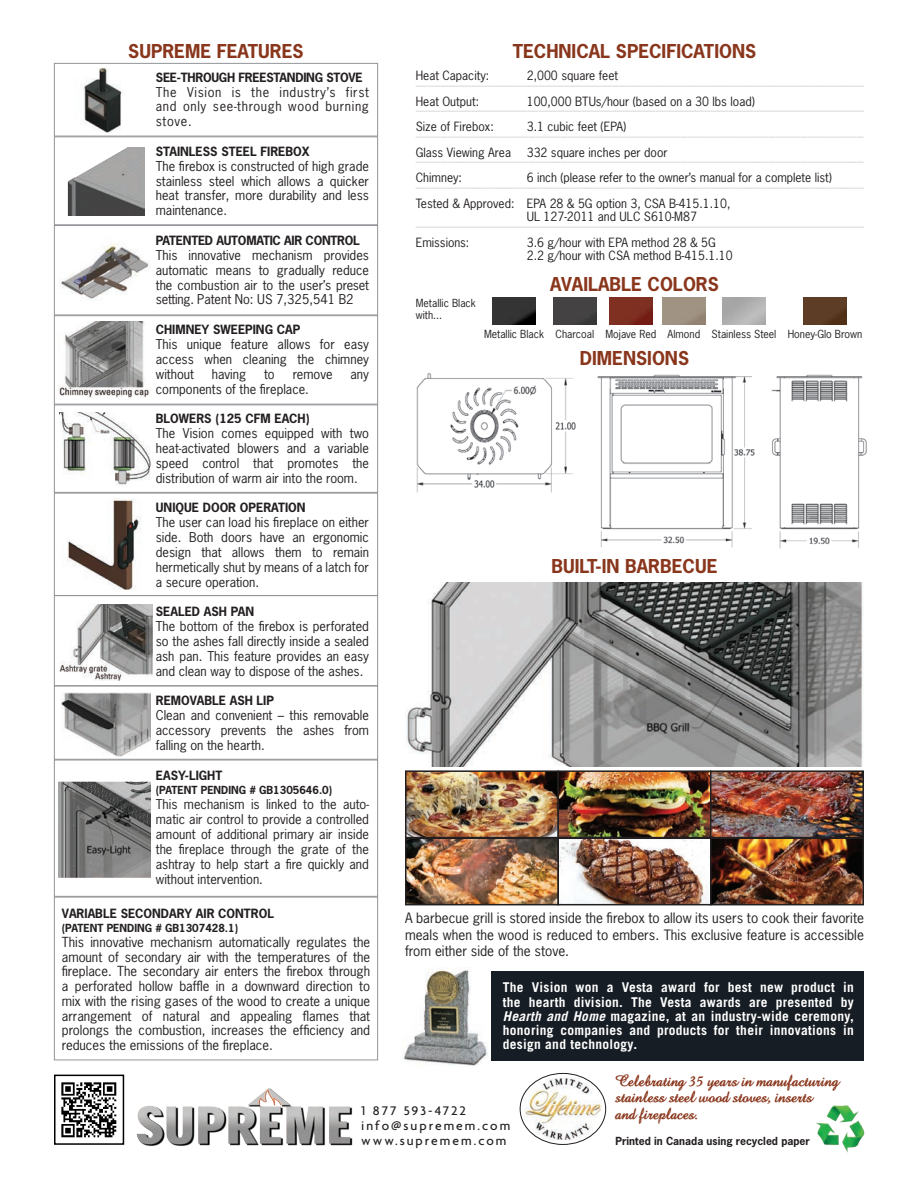
<style>
.page{position:relative;width:918px;height:1188px;background:#fff}
.page>*{position:absolute;margin:0;border:0;box-sizing:border-box;transform-origin:0 0}
.t1{font:700 18px "News Gothic";color:#89361c}
.t2{font:700 16.5px "Amaze";color:#89361c}
.t3{font:700 13.5px/14.2px "Trade Gothic";letter-spacing:.02em;color:#fff;text-align:justify}
.t4{font:13.5px/16.5px "News Gothic";color:#231f20;text-align:justify}
.t5{font:500 13.5px "Agenda";letter-spacing:.15em;color:#231f20}
.t6{font:13.05px/14.7px "News Gothic";color:#231f20;text-align:justify}
.t7{font:12.75px/14.9px "News Gothic";color:#231f20;text-align:justify}
.t8{font:12px "News Gothic";color:#d1d2d4}
.t9{font:12px "News Gothic";color:#231f20}
.t10{font:700 12px "News Gothic";color:#231f20}
.t11{font:700 12px "News Gothic";letter-spacing:-.02em;color:#231f20}
.t12{font:700 10.5px "News Gothic";color:#231f20}
.t13{font:10.5px "News Gothic";color:#231f20}
.s1{font-style:italic}
</style>
<div class="page">
<div style="left:54px;top:760px;width:324px;height:137px;border:1px solid #939598"></div>
<div style="left:54px;top:897px;width:324px;height:163px;border:1px solid #939598"></div>
<div style="left:54px;top:63px;width:324px;height:73px;border:1px solid #939598"></div>
<div style="left:54px;top:136px;width:324px;height:89px;border:1px solid #939598"></div>
<div style="left:54px;top:225px;width:324px;height:90px;border:1px solid #939598"></div>
<img style="left:406px;top:583px;width:457px;height:184px">
<img style="left:408px;top:773px;width:453px;height:129px">
<div style="left:405px;top:770px;width:154px;height:68px;border:2px solid #231f20"></div>
<div style="left:558px;top:770px;width:153px;height:68px;border:2px solid #231f20"></div>
<div style="left:710px;top:770px;width:154px;height:68px;border:2px solid #231f20"></div>
<div style="left:405px;top:838px;width:154px;height:67px;border:2px solid #231f20"></div>
<div style="left:558px;top:838px;width:153px;height:67px;border:2px solid #231f20"></div>
<div style="left:710px;top:838px;width:154px;height:67px;border:2px solid #231f20"></div>
<img style="left:597px;top:374px;width:270px;height:175px">
<img style="left:59px;top:781px;width:92px;height:97px">
<div style="left:54px;top:315px;width:324px;height:90px;border:1px solid #939598"></div>
<div style="left:54px;top:405px;width:324px;height:88px;border:1px solid #939598"></div>
<div style="left:54px;top:493px;width:324px;height:103px;border:1px solid #939598"></div>
<div style="left:54px;top:595px;width:324px;height:91px;border:1px solid #939598"></div>
<div style="left:54px;top:686px;width:324px;height:74px;border:1px solid #939598"></div>
<img style="left:81px;top:68px;width:41px;height:65px">
<img style="left:61px;top:692px;width:89px;height:64px">
<img style="left:59px;top:605px;width:93px;height:76px">
<img style="left:58px;top:322px;width:91px;height:75px">
<img style="left:59px;top:413px;width:92px;height:72px">
<img style="left:67px;top:498px;width:75px;height:92px">
<img style="left:67px;top:147px;width:78px;height:68px">
<img style="left:59px;top:243px;width:91px;height:57px">
<img style="left:416px;top:373px;width:160px;height:120px">
<div style="left:404px;top:971px;width:460px;height:89px;background:#171d24"></div>
<div style="left:400px;top:968px;width:91px;height:101px;background:#fff"></div>
<img style="left:403px;top:970px;width:85px;height:96px">
<img style="left:493px;top:298px;width:43px;height:27px">
<img style="left:553px;top:298px;width:43px;height:27px">
<img style="left:609px;top:298px;width:44px;height:27px">
<img style="left:803px;top:298px;width:44px;height:27px">
<img style="left:136px;top:1088px;width:217px;height:59px">
<img style="left:816px;top:1105px;width:49px;height:48px">
<svg style="left:520px;top:1073px;width:86px;height:71px"></svg>
<img style="left:524px;top:1078px;width:78px;height:62px">
<div style="left:520px;top:1073px;width:86px;height:72px;border:1px solid #231f20;border-radius:50%"></div>
<img style="left:61px;top:1082px;width:56px;height:56px">
<div style="left:54px;top:1075px;width:70px;height:70px;border:2px solid #000"></div>
<p class="t1" style="left:128px;top:39px;width:177px">SUPREME FEATURES</p>
<p class="t11" style="left:156px;top:69px;width:208px">SEE-THROUGH FREESTANDING STOVE</p>
<p class="t7" style="left:156px;top:84px;width:215px">The Vision is the industry’s first and only see-through wood burning stove.</p>
<p class="t10" style="left:156px;top:143px;width:155px">STAINLESS STEEL FIREBOX</p>
<p class="t7" style="left:156px;top:158px;width:215px">The firebox is constructed of high grade stainless steel which allows a quicker heat transfer, more durability and less maintenance.</p>
<p class="t11" style="left:156px;top:233px;width:206px">PATENTED AUTOMATIC AIR CONTROL</p>
<p class="t7" style="left:156px;top:247px;width:215px">This innovative mechanism provides automatic means to gradually reduce the combustion air to the user’s preset setting. Patent No: US 7,325,541 B2</p>
<p class="t10" style="left:156px;top:322px;width:146px">CHIMNEY SWEEPING CAP</p>
<p class="t7" style="left:156px;top:336px;width:215px">This unique feature allows for easy access when cleaning the chimney without</p>
<p class="t7" style="left:212px;top:366px;width:36px">having</p>
<p class="t7" style="left:264px;top:366px;width:12px">to</p>
<p class="t7" style="left:293px;top:366px;width:41px">remove</p>
<p class="t7" style="left:351px;top:366px;width:20px">any</p>
<p class="t7" style="left:156px;top:381px;width:155px">components of the fireplace.</p>
<p class="t10" style="left:156px;top:411px;width:155px">BLOWERS (125 CFM EACH)</p>
<p class="t7" style="left:156px;top:425px;width:215px">The Vision comes equipped with two heat-activated blowers and a variable speed control that promotes the distribution of warm air into the room.</p>
<p class="t10" style="left:156px;top:500px;width:151px">UNIQUE DOOR OPERATION</p>
<p class="t7" style="left:156px;top:515px;width:215px">The user can load his fireplace on either side. Both doors have an ergonomic design that allows them to remain hermetically shut by means of a latch for a secure operation.</p>
<p class="t10" style="left:156px;top:604px;width:100px">SEALED ASH PAN</p>
<p class="t7" style="left:156px;top:618px;width:215px">The bottom of the firebox is perforated so the ashes fall directly inside a sealed ash pan. This feature provides an easy and clean way to dispose of the ashes.</p>
<p class="t10" style="left:156px;top:693px;width:120px">REMOVABLE ASH LIP</p>
<p class="t7" style="left:156px;top:708px;width:215px">Clean and convenient – this removable accessory prevents the ashes from falling on the hearth.</p>
<p class="t10" style="left:156px;top:767px;width:68px">EASY-LIGHT</p>
<p class="t12" style="left:156px;top:784px;width:178px">(PATENT PENDING # GB1305646.0)</p>
<p class="t7" style="left:156px;top:797px;width:215px">This mechanism is linked to the auto&shy;matic air control to provide a controlled amount of additional primary air inside the fireplace through the grate of the ashtray to help start a fire quickly and without intervention.</p>
<p class="t10" style="left:62px;top:905px;width:214px">VARIABLE SECONDARY AIR CONTROL</p>
<p class="t12" style="left:62px;top:921px;width:178px">(PATENT PENDING # GB1307428.1)</p>
<p class="t6" style="left:62px;top:934px;width:310px">This innovative mechanism automatically regulates the amount of secondary air with the temperatures of the fireplace. The secondary air enters the firebox through a perforated hollow baffle in a downward direction to mix with the rising gases of the wood to create a unique arrangement of natural and appealing flames that prolongs the combustion, increases the efficiency and reduces the emissions of the fireplace.</p>
<p class="t1" style="left:513px;top:39px;width:245px">TECHNICAL SPECIFICATIONS</p>
<p class="t9" style="left:416px;top:68px;width:75px">Heat Capacity:</p>
<p class="t9" style="left:527px;top:68px;width:93px">2,000 square feet</p>
<p class="t8" style="left:416px;top:72px;width:450px">_________________________________________________________________________</p>
<p class="t9" style="left:416px;top:93px;width:65px">Heat Output:</p>
<p class="t9" style="left:527px;top:93px;width:230px">100,000 BTUs/hour (based on a 30 lbs load)</p>
<p class="t8" style="left:416px;top:98px;width:450px">_________________________________________________________________________</p>
<p class="t9" style="left:416px;top:119px;width:80px">Size of Firebox:</p>
<p class="t9" style="left:527px;top:119px;width:101px">3.1 cubic feet (EPA)</p>
<p class="t8" style="left:416px;top:123px;width:449px">_______________________________________________________________________</p>
<p class="t9" style="left:416px;top:144px;width:97px">Glass Viewing Area</p>
<p class="t9" style="left:527px;top:144px;width:142px">332 square inches per door</p>
<p class="t8" style="left:416px;top:149px;width:449px">_______________________________________________________________________</p>
<p class="t9" style="left:416px;top:170px;width:48px">Chimney:</p>
<p class="t9" style="left:527px;top:170px;width:307px">6 inch (please refer to the owner’s manual for a complete list)</p>
<p class="t8" style="left:416px;top:174px;width:450px">_________________________________________________________________________</p>
<p class="t9" style="left:416px;top:195px;width:316px">Tested &amp; Approved: EPA 28 &amp; 5G option 3, CSA B-415.1.10,</p>
<p class="t9" style="left:527px;top:209px;width:172px">UL 127-2011 and ULC S610-M87</p>
<p class="t8" style="left:416px;top:213px;width:450px">_________________________________________________________________________</p>
<p class="t9" style="left:416px;top:234px;width:55px">Emissions:</p>
<p class="t9" style="left:527px;top:234px;width:191px">3.6 g/hour with EPA method 28 &amp; 5G</p>
<p class="t9" style="left:527px;top:248px;width:207px">2.2 g/hour with CSA method B-415.1.10</p>
<p class="t13" style="left:416px;top:296px;width:62px">Metallic Black</p>
<p class="t13" style="left:416px;top:308px;width:28px">with...</p>
<p class="t1" style="left:550px;top:272px;width:170px">AVAILABLE COLORS</p>
<p class="t13" style="left:484px;top:328px;width:62px">Metallic Black</p>
<p class="t13" style="left:556px;top:328px;width:40px">Charcoal</p>
<p class="t13" style="left:606px;top:328px;width:52px">Mojave Red</p>
<p class="t13" style="left:668px;top:328px;width:34px">Almond</p>
<p class="t1" style="left:580px;top:347px;width:111px">DIMENSIONS</p>
<p class="t13" style="left:712px;top:328px;width:66px">Stainless Steel</p>
<p class="t13" style="left:788px;top:328px;width:76px">Honey-Glo Brown</p>
<p class="t1" style="left:552px;top:554px;width:167px">BUILT-IN BARBECUE</p>
<p class="t4" style="left:405px;top:909px;width:461px">A barbecue grill is stored inside the firebox to allow its users to cook their favorite meals when the wood is reduced to embers. This exclusive feature is accessible from either side of the stove.</p>
<p class="t3" style="left:503px;top:980px;width:352px">The Vision won a Vesta award for best new product in the hearth division. The Vesta awards are presented by <span class="s1">Hearth and Home</span> magazine, at an industry-wide ceremony, honoring companies and products for their innovations in design and technology.</p>
<p class="t2" style="left:616px;top:1069px;width:225px">Celebrating 35 years in manufacturing</p>
<p class="t2" style="left:616px;top:1086px;width:198px">stainless steel wood stoves, inserts</p>
<p class="t2" style="left:616px;top:1102px;width:84px">and fireplaces.</p>
<p class="t5" style="left:361px;top:1102px;width:106px">1 877 593-4722</p>
<p class="t5" style="left:361px;top:1117px;width:151px">info@supremem.com</p>
<p class="t5" style="left:361px;top:1132px;width:147px">www.supremem.com</p>
<p class="t12" style="left:616px;top:1134px;width:196px">Printed in Canada using recycled paper</p>
</div>
